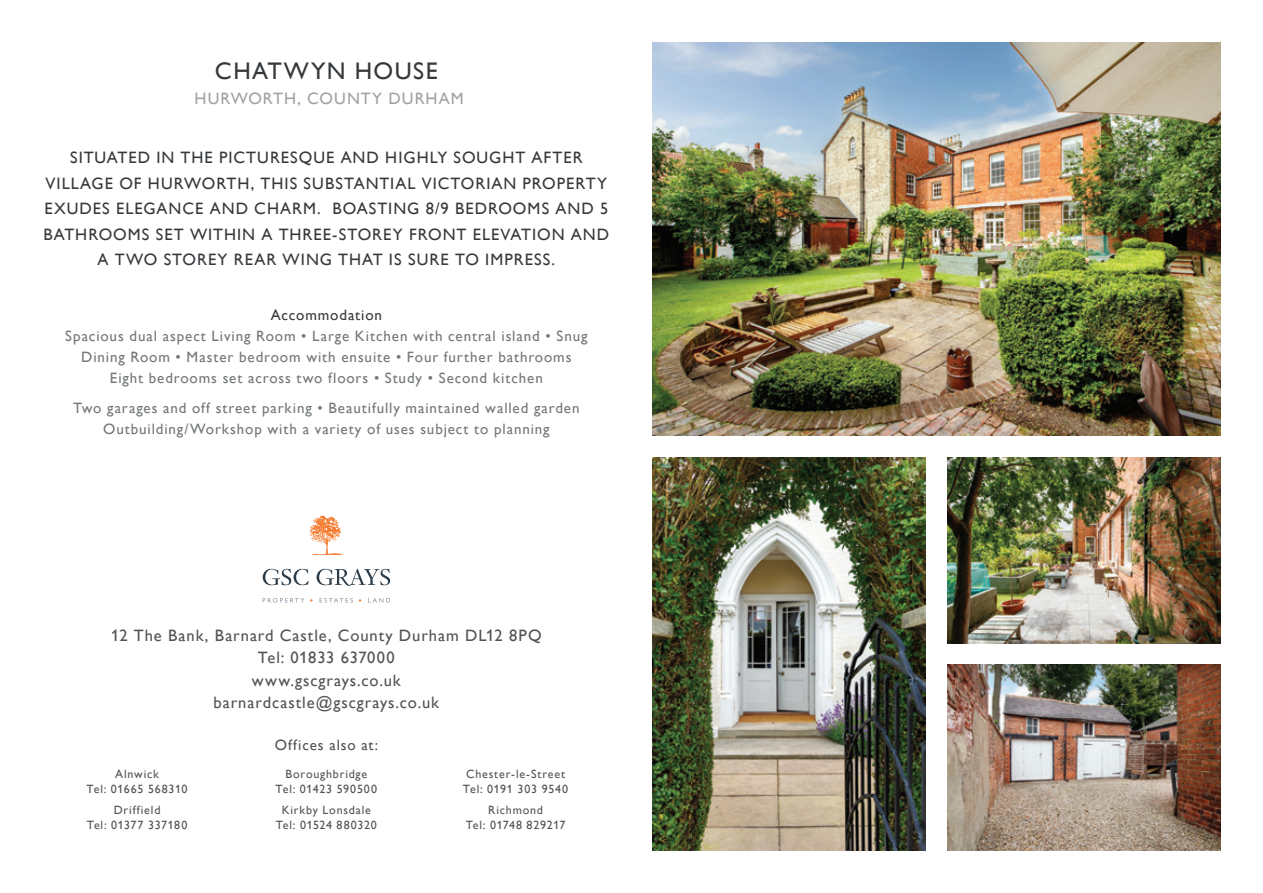
<style>
.page{position:relative;width:1263px;height:893px;background:#fff}
.page>*{position:absolute;margin:0;border:0;box-sizing:border-box;transform-origin:0 0}
._03_Name{font:24px "Gill Alt One";letter-spacing:.06em;color:#36393c}
._05_Strapline{font:16.5px/25.5px "Gill Alt One";letter-spacing:.06em;color:#36393c;text-align:center}
._08_Office_Address{font:16.5px "Gill Alt One";letter-spacing:.055em;color:#515455}
._04_Address{font:16.5px "Gill Alt One";letter-spacing:.06em;color:#a0a2a3}
._07_Summary{font:15px/21px "Gill Alt One";letter-spacing:.06em;color:#737779;text-align:center}
._09_Other_Offices{font:15px "Gill Alt One";letter-spacing:.06em;color:#515455}
._06_Summary_Headings{font:15px "Gill Alt One";letter-spacing:.055em;color:#36393c}
._10_GSC_Grays_Offices{font:12px/15px "Gill Alt One";letter-spacing:.065em;color:#515455;text-align:center}
</style>
<div class="page">
<img style="left:653px;top:43px;width:567px;height:393px">
<img style="left:653px;top:457px;width:273px;height:393px">
<img style="left:947px;top:457px;width:273px;height:186px">
<img style="left:947px;top:664px;width:273px;height:186px">
<svg style="left:263px;top:569px;width:45px;height:16px"></svg>
<svg style="left:317px;top:569px;width:73px;height:17px"></svg>
<svg style="left:263px;top:598px;width:41px;height:4px"></svg>
<svg style="left:320px;top:598px;width:33px;height:4px"></svg>
<svg style="left:368px;top:598px;width:22px;height:4px"></svg>
<svg style="left:309px;top:515px;width:34px;height:40px"></svg>
<p class="_03_Name" style="left:215px;top:56px;width:224px">CHATWYN HOUSE</p>
<p class="_04_Address" style="left:195px;top:89px;width:270px">HURWORTH, COUNTY DURHAM</p>
<p class="_05_Strapline" style="left:44px;top:145px;width:567px">SITUATED IN THE PICTURESQUE AND HIGHLY SOUGHT AFTER VILLAGE OF HURWORTH, THIS SUBSTANTIAL VICTORIAN PROPERTY EXUDES ELEGANCE AND CHARM. BOASTING 8/9 BEDROOMS AND 5<br>BATHROOMS SET WITHIN A THREE-STOREY FRONT ELEVATION AND A TWO STOREY REAR WING THAT IS SURE TO IMPRESS.</p>
<p class="_06_Summary_Headings" style="left:271px;top:307px;width:113px">Accommodation</p>
<p class="_07_Summary" style="left:65px;top:326px;width:524px">Spacious dual aspect Living Room • Large Kitchen with central island • Snug<br>Dining Room • Master bedroom with ensuite • Four further bathrooms<br>Eight bedrooms set across two floors • Study • Second kitchen</p>
<p class="_07_Summary" style="left:73px;top:397px;width:508px">Two garages and off street parking • Beautifully maintained walled garden<br>Outbuilding/Workshop with a variety of uses subject to planning</p>
<p class="_08_Office_Address" style="left:111px;top:625px;width:432px">12 The Bank, Barnard Castle, County Durham DL12 8PQ</p>
<p class="_08_Office_Address" style="left:258px;top:648px;width:138px">Tel: 01833 637000</p>
<p class="_08_Office_Address" style="left:252px;top:670px;width:150px">www.gscgrays.co.uk</p>
<p class="_08_Office_Address" style="left:214px;top:693px;width:227px">barnardcastle@gscgrays.co.uk</p>
<p class="_09_Other_Offices" style="left:275px;top:737px;width:105px">Offices also at:</p>
<p class="_10_GSC_Grays_Offices" style="left:87px;top:766px;width:102px">Alnwick<br>Tel: 01665 568310</p>
<p class="_10_GSC_Grays_Offices" style="left:285px;top:766px;width:83px">Boroughbridge</p>
<p class="_10_GSC_Grays_Offices" style="left:276px;top:781px;width:103px">Tel: 01423 590500</p>
<p class="_10_GSC_Grays_Offices" style="left:466px;top:766px;width:100px">Chester-le-Street</p>
<p class="_10_GSC_Grays_Offices" style="left:463px;top:781px;width:107px">Tel: 0191 303 9540</p>
<p class="_10_GSC_Grays_Offices" style="left:87px;top:803px;width:102px">Driffield<br>Tel: 01377 337180</p>
<p class="_10_GSC_Grays_Offices" style="left:276px;top:803px;width:103px">Kirkby Lonsdale<br>Tel: 01524 880320</p>
<p class="_10_GSC_Grays_Offices" style="left:466px;top:803px;width:101px">Richmond<br>Tel: 01748 829217</p>
</div>
